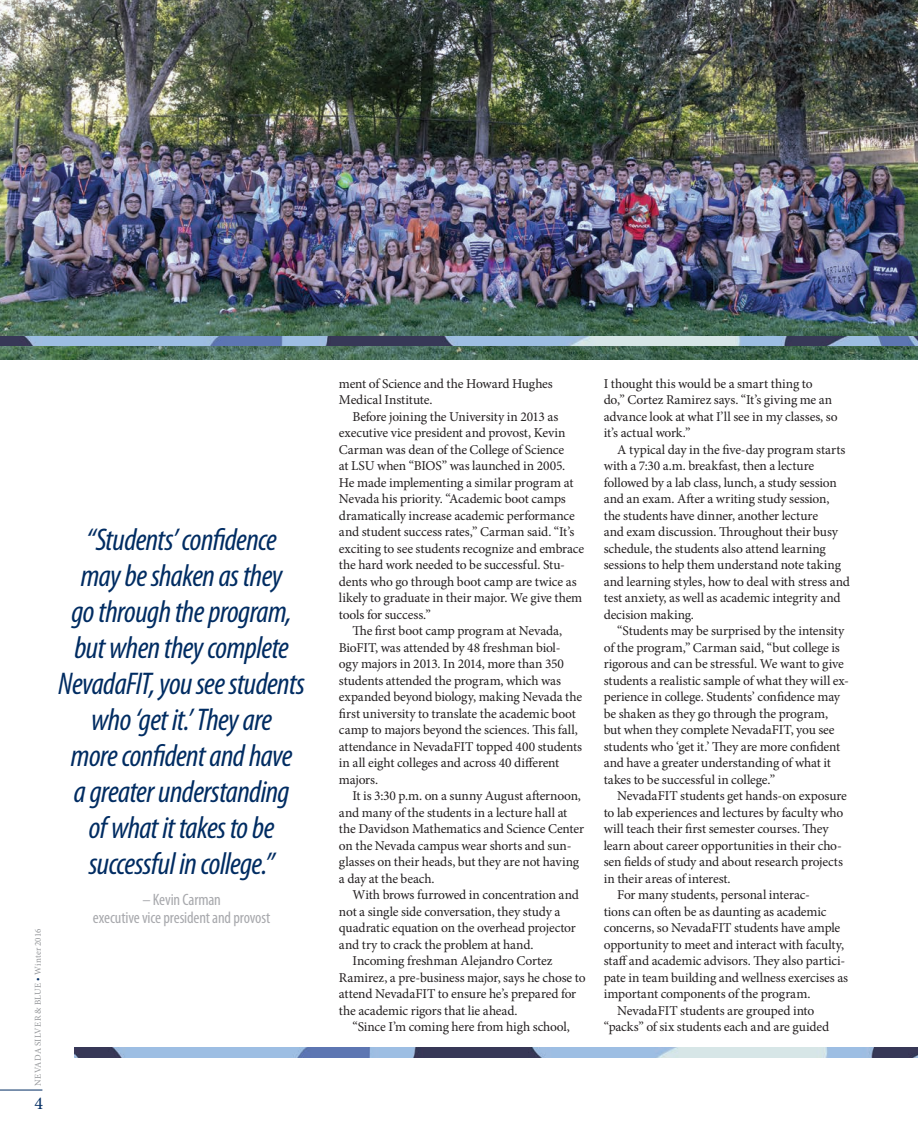
<style>
.page{position:relative;width:918px;height:1134px;background:#fff}
.page>*{position:absolute;margin:0;border:0;box-sizing:border-box;transform-origin:0 0}
.t1{font:italic condensed 31.5px/36px "Myriad Pro";letter-spacing:-.02em;color:#002c62;text-align:center}
.t2{font:18px "Minion Pro";color:#002c62}
.t3{font:condensed 16.5px/18px "Myriad Pro";letter-spacing:-.01em;color:#a8a9ad;text-align:center}
.t4{font:13.5px "Minion Pro";letter-spacing:-.01em;color:#231f20}
.t5{font:9px "Minion Pro";letter-spacing:.02em;color:#939598}
.s1{color:#002c62}
</style>
<div class="page">
<img style="left:0;top:0;width:918px;height:360px">
<img style="left:0;top:336px;width:918px;height:10px">
<img style="left:74px;top:1048px;width:844px;height:9px">
<hr style="left:0;top:1090px;width:42px;height:1px;background:#002c62">
<p class="t5" style="left:32px;top:1086px;width:158px;rotate:-90deg">NEVADA SILVER &amp; BLUE <span class="s1">•</span> Winter 2016</p>
<p class="t2" style="left:35px;top:1091px;width:10px">4</p>
<p class="t1" style="left:58px;top:521px;width:248px">“Students’ confidence<br>may be shaken as they<br>go through the program, but when they complete<br>NevadaFIT, you see students who ‘get it.’ They are<br>more confident and have<br>a greater understanding<br>of what it takes to be successful in college.”</p>
<p class="t3" style="left:93px;top:891px;width:179px">– Kevin Carman<br>executive vice president and provost</p>
<p class="t4" style="left:339px;top:374px;width:215px">ment of Science and the Howard Hughes</p>
<p class="t4" style="left:339px;top:391px;width:95px">Medical Institute.</p>
<p class="t4" style="left:352px;top:407px;width:207px">Before joining the University in 2013 as</p>
<p class="t4" style="left:339px;top:424px;width:228px">executive vice president and provost, Kevin</p>
<p class="t4" style="left:339px;top:440px;width:227px">Carman was dean of the College of Science</p>
<p class="t4" style="left:339px;top:457px;width:228px">at LSU when “BIOS” was launched in 2005.</p>
<p class="t4" style="left:339px;top:473px;width:236px">He made implementing a similar program at</p>
<p class="t4" style="left:339px;top:490px;width:228px">Nevada his priority. “Academic boot camps</p>
<p class="t4" style="left:339px;top:506px;width:237px">dramatically increase academic performance</p>
<p class="t4" style="left:339px;top:523px;width:237px">and student success rates,” Carman said. “It’s</p>
<p class="t4" style="left:339px;top:539px;width:247px">exciting to see students recognize and embrace</p>
<p class="t4" style="left:339px;top:556px;width:227px">the hard work needed to be successful. Stu-</p>
<p class="t4" style="left:339px;top:572px;width:239px">dents who go through boot camp are twice as</p>
<p class="t4" style="left:339px;top:589px;width:245px">likely to graduate in their major. We give them</p>
<p class="t4" style="left:339px;top:605px;width:93px">tools for success.”</p>
<p class="t4" style="left:352px;top:622px;width:211px">The first boot camp program at Nevada,</p>
<p class="t4" style="left:339px;top:638px;width:223px">BioFIT, was attended by 48 freshman biol-</p>
<p class="t4" style="left:339px;top:655px;width:227px">ogy majors in 2013. In 2014, more than 350</p>
<p class="t4" style="left:339px;top:671px;width:224px">students attended the program, which was</p>
<p class="t4" style="left:339px;top:688px;width:245px">expanded beyond biology, making Nevada the</p>
<p class="t4" style="left:339px;top:704px;width:238px">first university to translate the academic boot</p>
<p class="t4" style="left:339px;top:721px;width:240px">camp to majors beyond the sciences. This fall,</p>
<p class="t4" style="left:339px;top:737px;width:245px">attendance in NevadaFIT topped 400 students</p>
<p class="t4" style="left:339px;top:754px;width:222px">in all eight colleges and across 40 different</p>
<p class="t4" style="left:339px;top:770px;width:41px">majors.</p>
<p class="t4" style="left:352px;top:787px;width:230px">It is 3:30 p.m. on a sunny August afternoon,</p>
<p class="t4" style="left:339px;top:803px;width:230px">and many of the students in a lecture hall at</p>
<p class="t4" style="left:339px;top:820px;width:247px">the Davidson Mathematics and Science Center</p>
<p class="t4" style="left:339px;top:836px;width:234px">on the Nevada campus wear shorts and sun-</p>
<p class="t4" style="left:339px;top:853px;width:242px">glasses on their heads, but they are not having</p>
<p class="t4" style="left:339px;top:869px;width:97px">a day at the beach.</p>
<p class="t4" style="left:352px;top:886px;width:228px">With brows furrowed in concentration and</p>
<p class="t4" style="left:339px;top:902px;width:223px">not a single side conversation, they study a</p>
<p class="t4" style="left:339px;top:919px;width:238px">quadratic equation on the overhead projector</p>
<p class="t4" style="left:339px;top:935px;width:196px">and try to crack the problem at hand.</p>
<p class="t4" style="left:352px;top:952px;width:201px">Incoming freshman Alejandro Cortez</p>
<p class="t4" style="left:339px;top:968px;width:248px">Ramirez, a pre-business major, says he chose to</p>
<p class="t4" style="left:339px;top:985px;width:239px">attend NevadaFIT to ensure he’s prepared for</p>
<p class="t4" style="left:339px;top:1001px;width:180px">the academic rigors that lie ahead.</p>
<p class="t4" style="left:352px;top:1018px;width:219px">“Since I’m coming here from high school,</p>
<p class="t4" style="left:604px;top:374px;width:210px">I thought this would be a smart thing to</p>
<p class="t4" style="left:604px;top:391px;width:230px">do,” Cortez Ramirez says. “It’s giving me an</p>
<p class="t4" style="left:604px;top:407px;width:235px">advance look at what I’ll see in my classes, so</p>
<p class="t4" style="left:604px;top:424px;width:88px">it’s actual work.”</p>
<p class="t4" style="left:617px;top:440px;width:230px">A typical day in the five-day program starts</p>
<p class="t4" style="left:604px;top:457px;width:212px">with a 7:30 a.m. breakfast, then a lecture</p>
<p class="t4" style="left:604px;top:473px;width:234px">followed by a lab class, lunch, a study session</p>
<p class="t4" style="left:604px;top:490px;width:227px">and an exam. After a writing study session,</p>
<p class="t4" style="left:604px;top:506px;width:216px">the students have dinner, another lecture</p>
<p class="t4" style="left:604px;top:523px;width:236px">and exam discussion. Throughout their busy</p>
<p class="t4" style="left:604px;top:539px;width:224px">schedule, the students also attend learning</p>
<p class="t4" style="left:604px;top:556px;width:239px">sessions to help them understand note taking</p>
<p class="t4" style="left:604px;top:572px;width:248px">and learning styles, how to deal with stress and</p>
<p class="t4" style="left:604px;top:589px;width:238px">test anxiety, as well as academic integrity and</p>
<p class="t4" style="left:604px;top:605px;width:92px">decision making.</p>
<p class="t4" style="left:617px;top:622px;width:229px">“Students may be surprised by the intensity</p>
<p class="t4" style="left:604px;top:638px;width:238px">of the program,” Carman said, “but college is</p>
<p class="t4" style="left:604px;top:655px;width:242px">rigorous and can be stressful. We want to give</p>
<p class="t4" style="left:604px;top:671px;width:247px">students a realistic sample of what they will ex-</p>
<p class="t4" style="left:604px;top:688px;width:238px">perience in college. Students’ confidence may</p>
<p class="t4" style="left:604px;top:704px;width:226px">be shaken as they go through the program,</p>
<p class="t4" style="left:604px;top:721px;width:232px">but when they complete NevadaFIT, you see</p>
<p class="t4" style="left:604px;top:737px;width:238px">students who ‘get it.’ They are more confident</p>
<p class="t4" style="left:604px;top:754px;width:229px">and have a greater understanding of what it</p>
<p class="t4" style="left:604px;top:770px;width:173px">takes to be successful in college.”</p>
<p class="t4" style="left:617px;top:787px;width:231px">NevadaFIT students get hands-on exposure</p>
<p class="t4" style="left:604px;top:803px;width:241px">to lab experiences and lectures by faculty who</p>
<p class="t4" style="left:604px;top:820px;width:226px">will teach their first semester courses. They</p>
<p class="t4" style="left:604px;top:836px;width:240px">learn about career opportunities in their cho-</p>
<p class="t4" style="left:604px;top:853px;width:241px">sen fields of study and about research projects</p>
<p class="t4" style="left:604px;top:869px;width:128px">in their areas of interest.</p>
<p class="t4" style="left:617px;top:886px;width:194px">For many students, personal interac-</p>
<p class="t4" style="left:604px;top:902px;width:224px">tions can often be as daunting as academic</p>
<p class="t4" style="left:604px;top:919px;width:238px">concerns, so NevadaFIT students have ample</p>
<p class="t4" style="left:604px;top:935px;width:242px">opportunity to meet and interact with faculty,</p>
<p class="t4" style="left:604px;top:952px;width:243px">staff and academic advisors. They also partici-</p>
<p class="t4" style="left:604px;top:968px;width:246px">pate in team building and wellness exercises as</p>
<p class="t4" style="left:604px;top:985px;width:208px">important components of the program.</p>
<p class="t4" style="left:617px;top:1001px;width:199px">NevadaFIT students are grouped into</p>
<p class="t4" style="left:604px;top:1018px;width:227px">“packs” of six students each and are guided</p>
</div>
